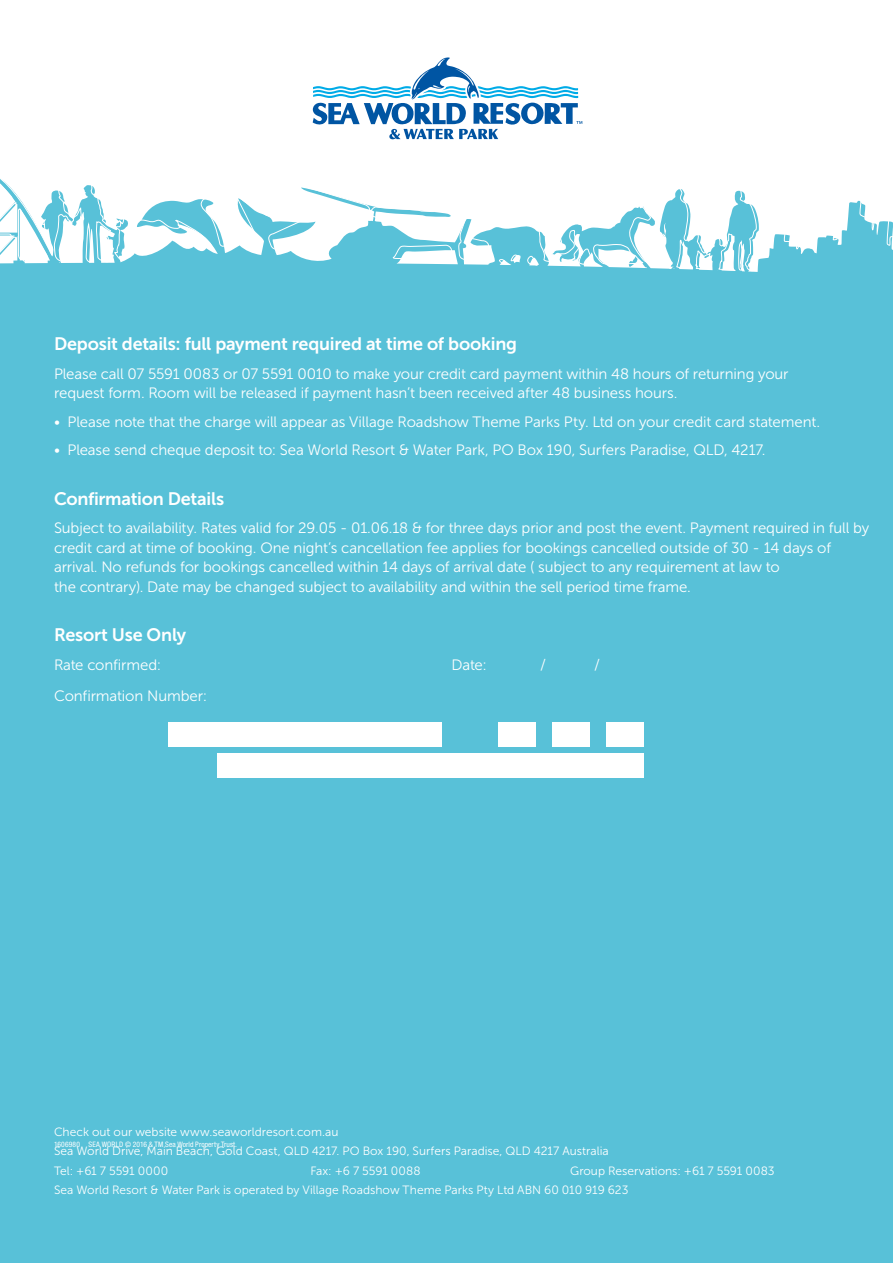
<style>
.page{position:relative;width:893px;height:1263px;background:#fff}
.page>*{position:absolute;margin:0;border:0;box-sizing:border-box;transform-origin:0 0}
.t1{font:18px "Museo Sans 700";letter-spacing:-.015em;color:#fff}
.t2{font:15px/19.5px "Museo Sans 300";letter-spacing:-.01em;color:#fff}
.t3{font:12px/19.5px "Museo Sans 300";color:#fff}
.t4{font:condensed 7.5px "Helvetica Neue LT Std";letter-spacing:.015em;color:#fff}
</style>
<div class="page">
<div style="left:0;top:599px;width:893px;height:664px;background:#58c1d8"></div>
<svg style="left:0;top:179px;width:893px;height:420px;background:#6fc9dd"></svg>
<svg style="left:312px;top:57px;width:271px;height:83px"></svg>
<div style="left:168px;top:722px;width:274px;height:24px;background:#fff"></div>
<div style="left:217px;top:753px;width:427px;height:24px;background:#fff"></div>
<div style="left:498px;top:722px;width:38px;height:24px;background:#fff"></div>
<div style="left:552px;top:722px;width:37px;height:24px;background:#fff"></div>
<div style="left:606px;top:722px;width:38px;height:24px;background:#fff"></div>
<p class="t1" style="left:54px;top:334px;width:464px">Deposit details: full payment required at time of booking</p>
<p class="t2" style="left:54px;top:364px;width:736px">Please call 07 5591 0083 or 07 5591 0010 to make your credit card payment within 48 hours of returning your request form. Room will be released if payment hasn’t been received after 48 business hours.</p>
<p class="t2" style="left:54px;top:412px;width:768px">• lease note that the charge will appear as Village Roadshow Theme Parks Pty. Ltd on your credit card statement.</p>
<p class="t2" style="left:54px;top:440px;width:713px">• Please send cheque deposit to: Sea World Resort &amp; Water Park, PO Box 190, Surfers Paradise, QLD, 4217.</p>
<p class="t1" style="left:54px;top:489px;width:172px">Confirmation Details</p>
<p class="t2" style="left:54px;top:518px;width:817px">Subject to availability. Rates valid for 29.05 - 01.06.18 &amp; for three days prior and post the event. Payment required in full by credit card at time of booking. One night’s cancellation fee applies for bookings cancelled outside of 30 - 14 days of arrival. No refunds for bookings cancelled within 14 days of arrival date ( subject to any requirement at law to<br>the contrary). Date may be changed subject to availability and within the sell period time frame.</p>
<p class="t1" style="left:54px;top:625px;width:134px">Resort Use Only</p>
<p class="t2" style="left:54px;top:655px;width:109px">Rate confirmed:</p>
<p class="t2" style="left:452px;top:655px;width:37px">Date:</p>
<p class="t2" style="left:540px;top:655px;width:7px">/</p>
<p class="t2" style="left:594px;top:655px;width:7px">/</p>
<p class="t2" style="left:54px;top:686px;width:155px">Confirmation Number:</p>
<p class="t3" style="left:54px;top:1122px;width:556px">Check out our website www.seaworldresort.com.au<br>Sea World Drive, Main Beach, Gold Coast, QLD 4217. PO Box 190, Surfers Paradise, QLD 4217 Australia<br>Tel: +61 7 5591 0000</p>
<p class="t4" style="left:54px;top:1139px;width:185px">1606980 SEA WORLD © 2016 &amp; TM Sea World Property Trust.</p>
<p class="t3" style="left:54px;top:1161px;width:722px;text-indent:516px">Group Reservations: +61 7 5591 0083<br>Sea World Resort &amp; Water Park is operated by Village Roadshow Theme Parks Pty Ltd ABN 60 010 919 623</p>
<p class="t3" style="left:310px;top:1161px;width:112px">Fax: +6 7 5591 0088</p>
</div>
